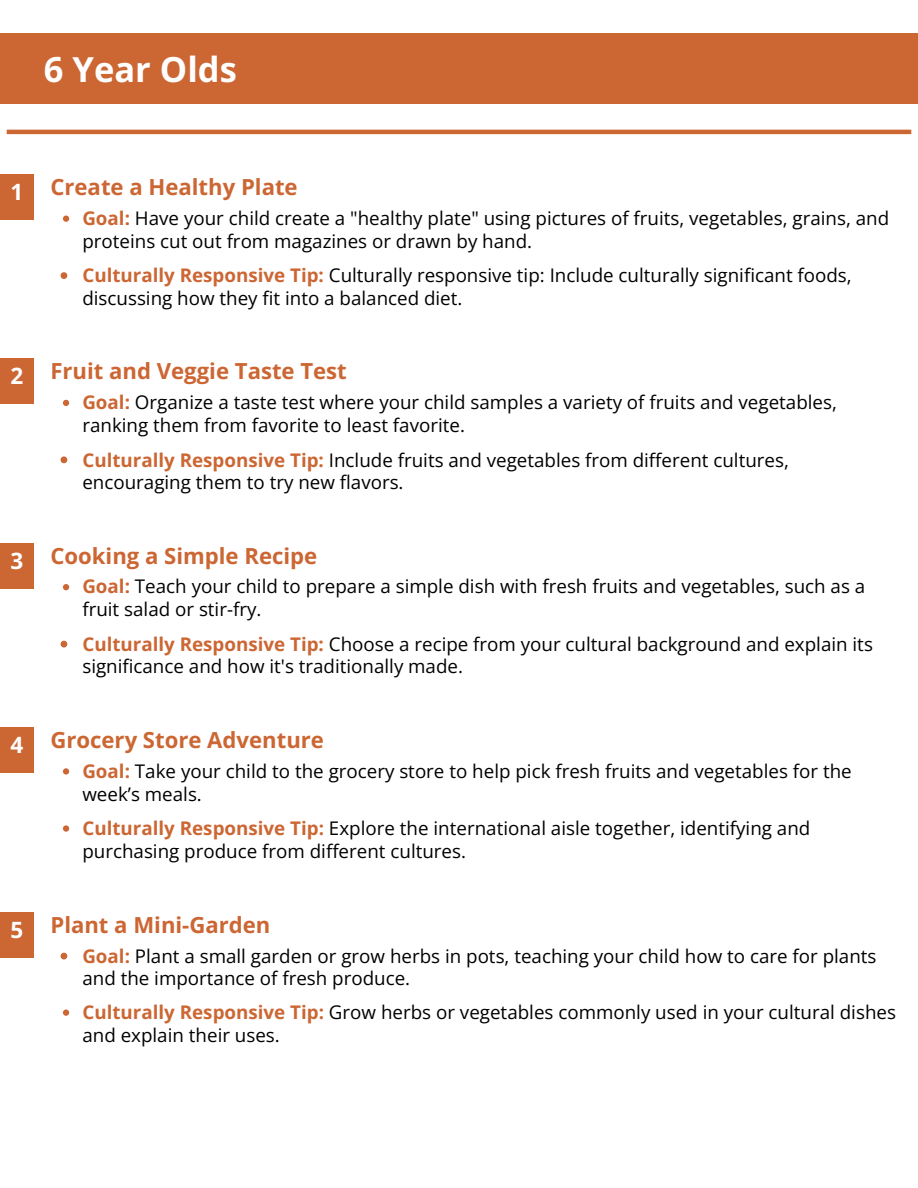
<style>
.page{position:relative;width:918px;height:1188px;background:#fff}
.page>*{position:absolute;margin:0;border:0;box-sizing:border-box;transform-origin:0 0}
.t1{font:700 34.5px "Open Sans";color:#fff}
.t2{font:700 22.5px "Open Sans";color:#fff}
.t3{font:700 22.2px "Open Sans";color:#c63}
.t4{font:18.75px/23px "Open Sans";color:#000}
.s1{font-weight:700;color:#c63}
</style>
<div class="page">
<div style="left:0;top:34px;width:918px;height:70px;background:#c63"></div>
<div style="left:0;top:175px;width:34px;height:45px;background:#c63"></div>
<div style="left:0;top:359px;width:34px;height:45px;background:#c63"></div>
<div style="left:0;top:543px;width:34px;height:45px;background:#c63"></div>
<div style="left:0;top:727px;width:34px;height:45px;background:#c63"></div>
<div style="left:0;top:912px;width:34px;height:45px;background:#c63"></div>
<svg style="left:63px;top:216px;width:6px;height:6px"></svg>
<svg style="left:61px;top:272px;width:6px;height:7px"></svg>
<svg style="left:61px;top:953px;width:6px;height:6px"></svg>
<svg style="left:63px;top:1010px;width:6px;height:6px"></svg>
<svg style="left:63px;top:400px;width:6px;height:6px"></svg>
<svg style="left:61px;top:456px;width:6px;height:7px"></svg>
<svg style="left:63px;top:584px;width:6px;height:6px"></svg>
<svg style="left:61px;top:641px;width:6px;height:6px"></svg>
<svg style="left:63px;top:768px;width:6px;height:7px"></svg>
<svg style="left:63px;top:825px;width:6px;height:7px"></svg>
<hr style="left:7px;top:130px;width:904px;height:4px;background:#c63">
<h1 class="t1" style="left:44px;top:45px;width:194px">6 Year Olds</h1>
<p class="t2" style="left:10px;top:176px;width:14px">1</p>
<h2 class="t3" style="left:50px;top:172px;width:249px">Create a Healthy Plate</h2>
<p class="t4" style="left:82px;top:206px;width:808px"><span class="s1">Goal:</span> Have your child create a "healthy plate" using pictures of fruits, vegetables, grains, and proteins cut out from magazines or drawn by hand.</p>
<p class="t4" style="left:82px;top:264px;width:771px;line-height:22.5px"><span class="s1">Culturally Responsive Tip:</span> Culturally responsive tip: Include culturally significant foods, discussing how they fit into a balanced diet.</p>
<p class="t2" style="left:10px;top:360px;width:14px">2</p>
<p class="t3" style="left:50px;top:356px;width:298px">Fruit and Veggie Taste Test</p>
<h2 class="t4" style="left:82px;top:390px;width:756px"><span class="s1">Goal:</span> Organize a taste test where your child samples a variety of fruits and vegetables, ranking them from favorite to least favorite.</h2>
<p class="t4" style="left:82px;top:448px;width:708px;line-height:22.5px"><span class="s1">Culturally Responsive Tip:</span> Include fruits and vegetables from different cultures, encouraging them to try new flavors.</p>
<p class="t2" style="left:10px;top:545px;width:14px">3</p>
<p class="t3" style="left:50px;top:540px;width:268px">Cooking a Simple Recipe</p>
<h2 class="t4" style="left:82px;top:575px;width:784px"><span class="s1">Goal:</span> Teach your child to prepare a simple dish with fresh fruits and vegetables, such as a fruit salad or stir-fry.</h2>
<p class="t4" style="left:82px;top:632px;width:792px;line-height:22.5px"><span class="s1">Culturally Responsive Tip:</span> Choose a recipe from your cultural background and explain its significance and how it's traditionally made.</p>
<p class="t2" style="left:10px;top:729px;width:14px">4</p>
<p class="t3" style="left:50px;top:724px;width:275px">Grocery Store Adventure</p>
<h2 class="t4" style="left:82px;top:759px;width:771px"><span class="s1">Goal:</span> Take your child to the grocery store to help pick fresh fruits and vegetables for the week’s meals.</h2>
<p class="t4" style="left:82px;top:816px;width:730px"><span class="s1">Culturally Responsive Tip:</span> Explore the international aisle together, identifying and purchasing produce from different cultures.</p>
<p class="t2" style="left:10px;top:914px;width:14px">5</p>
<h2 class="t3" style="left:50px;top:909px;width:221px">Plant a Mini-Garden</h2>
<p class="t4" style="left:82px;top:944px;width:796px;line-height:22.5px"><span class="s1">Goal:</span> Plant a small garden or grow herbs in pots, teaching your child how to care for plants and the importance of fresh produce.</p>
<p class="t4" style="left:82px;top:1000px;width:815px"><span class="s1">Culturally Responsive Tip:</span> Grow herbs or vegetables commonly used in your cultural dishes and explain their uses.</p>
</div>
